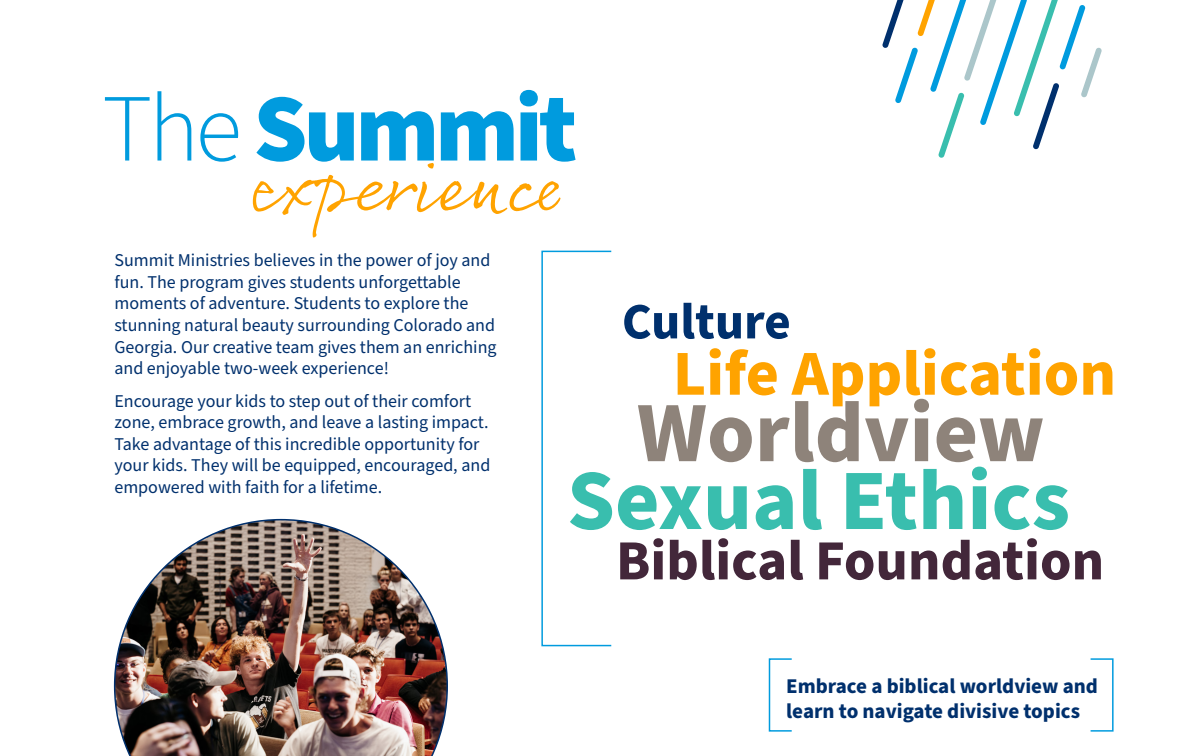
<style>
.page{position:relative;width:1188px;height:756px;background:#fff}
.page>*{position:absolute;margin:0;border:0;box-sizing:border-box;transform-origin:0 0}
.t1{font:900 96.3px "Source Sans Pro";letter-spacing:-.04em;color:#009bde}
.t2{font:700 85.95px "Source Sans Pro";color:#39beae}
.t3{font:700 85.95px "Source Sans Pro";color:#8e837a}
.t4{font:76.2px "Rollerscript Smooth";color:#ffa300}
.t5{font:700 64.05px "Source Sans Pro";color:#ffa300}
.t6{font:700 56.7px "Source Sans Pro";color:#43273a}
.t7{font:700 51px "Source Sans Pro";color:#00306d}
.t8{font:700 21px/25.2px "Source Sans Pro";color:#00306d}
.t9{font:18px/21.6px "Source Sans Pro";color:#00306d}
.s1{font-weight:300}
</style>
<div class="page">
<div style="left:541px;top:251px;width:71px;height:395px;border:2px solid #009bde"></div>
<img style="left:114px;top:519px;width:334px;height:237px">
<svg style="left:882px;top:0;width:220px;height:158px"></svg>
<div style="left:769px;top:658px;width:23px;height:74px;border:2px solid #009bde"></div>
<div style="left:1090px;top:658px;width:24px;height:74px;border:2px solid #009bde"></div>
<p class="t1" style="left:102px;top:62px;width:477px"><span class="s1">The</span> Summit</p>
<p class="t4" style="left:250px;top:138px;width:315px">experience</p>
<p class="t9" style="left:114px;top:250px;width:384px">Summit Ministries believes in the power of joy and fun. The program gives students unforgettable moments of adventure. Students to explore the stunning natural beauty surrounding Colorado and Georgia. Our creative team gives them an enriching and enjoyable two-week experience!</p>
<p class="t9" style="left:114px;top:390px;width:377px">Encourage your kids to step out of their comfort zone, embrace growth, and leave a lasting impact.<br>Take advantage of this incredible opportunity for your kids. They will be equipped, encouraged, and empowered with faith for a lifetime.</p>
<p class="t7" style="left:622px;top:287px;width:170px">Culture</p>
<p class="t5" style="left:673px;top:330px;width:445px">Life Application</p>
<p class="t3" style="left:637px;top:374px;width:410px">Worldview</p>
<p class="t2" style="left:567px;top:442px;width:505px">Sexual Ethics</p>
<p class="t6" style="left:616px;top:522px;width:490px">Biblical Foundation</p>
<p class="t8" style="left:786px;top:673px;width:313px">Embrace a biblical worldview and learn to navigate divisive topics</p>
</div>
